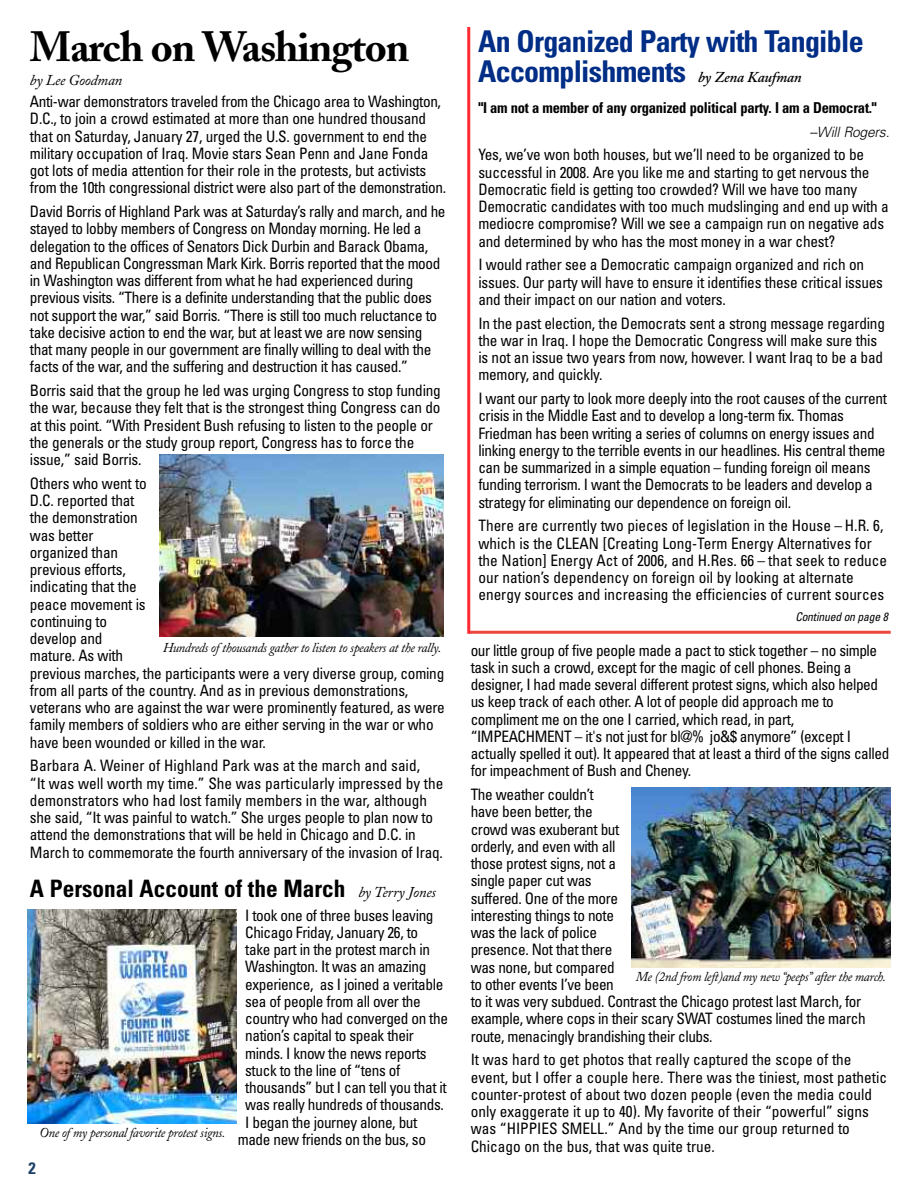
<style>
.page{position:relative;width:918px;height:1188px;background:#fff}
.page>*{position:absolute;margin:0;border:0;box-sizing:border-box;transform-origin:0 0}
.t1{font:700 42px "Adobe Caslon";letter-spacing:-.025em;color:#000}
.t2{font:700 condensed 30px/30px "Univers";letter-spacing:-.025em;color:#002d86}
.t3{font:700 condensed 24px "Univers";color:#000}
.t4{font:700 condensed 16.5px "Univers";color:#1c3f68}
.t5{font:condensed 15.75px/17.2px "Univers";letter-spacing:-.015em;color:#000}
.t6{font:700 condensed 15px "Univers";letter-spacing:-.015em;color:#000}
.t7{font:italic 15px "Adobe Caslon";letter-spacing:-.015em;color:#000}
.t8{font:italic 300 14.25px "Univers";letter-spacing:-.015em;color:#000}
.t9{font:italic 13.5px "Adobe Caslon";letter-spacing:-.025em;color:#000;scale:.95 1}
.t10{font:italic condensed 12px "Univers";letter-spacing:-.015em;color:#000}
.s1{font-family:"Adobe Caslon";font-weight:400;font-style:italic;font-stretch:normal;font-size:15px}
.s2{font-family:"Adobe Caslon";font-weight:600;font-style:italic;font-stretch:normal;font-size:15px;color:#000}
</style>
<div class="page">
<img style="left:28px;top:909px;width:208px;height:215px">
<img style="left:159px;top:455px;width:285px;height:182px">
<img style="left:631px;top:787px;width:260px;height:180px">
<hr style="left:469px;top:631px;width:422px;height:3px;background:#ec453e">
<hr style="left:467px;top:27px;width:3px;height:607px;background:#ff2932">
<h1 class="t1" style="left:30px;top:30px;width:381px">March on Washington</h1>
<p class="t7" style="left:30px;top:75px;width:94px">by Lee Goodman</p>
<p class="t5" style="left:30px;top:94px;width:418px">Anti-war demonstrators traveled from the Chicago area to Washington, D.C., to join a crowd estimated at more than one hundred thousand that on Saturday, January 27, urged the U.S. government to end the military occupation of Iraq. Movie stars Sean Penn and Jane Fonda got lots of media attention for their role in the protests, but activists from the 10th congressional district were also part of the demonstration.</p>
<p class="t5" style="left:30px;top:204px;width:417px">David Borris of Highland Park was at Saturday’s rally and march, and he stayed to lobby members of Congress on Monday morning. He led a delegation to the offices of Senators Dick Durbin and Barack Obama, and Republican Congressman Mark Kirk. Borris reported that the mood in Washington was different from what he had experienced during previous visits. “There is a definite understanding that the public does not support the war,” said Borris. “There is still too much reluctance to take decisive action to end the war, but at least we are now sensing that many people in our government are finally willing to deal with the facts of the war, and the suffering and destruction it has caused.”</p>
<p class="t5" style="left:30px;top:383px;width:413px">Borris said that the group he led was urging Congress to stop funding the war, because they felt that is the strongest thing Congress can do at this point. “With President Bush refusing to listen to the people or the generals or the study group report, Congress has to force the issue,” said Borris.</p>
<p class="t5" style="left:30px;top:476px;width:417px">Others who went to<br>D.C. reported that<br>the demonstration<br>was better<br>organized than<br>previous efforts,<br>indicating that the<br>peace movement is<br>continuing to<br>develop and<br>mature. As with<br>previous marches, the participants were a very diverse group, coming from all parts of the country. And as in previous demonstrations, veterans who are against the war were prominently featured, as were family members of soldiers who are either serving in the war or who have been wounded or killed in the war.</p>
<p class="t5" style="left:30px;top:758px;width:415px">Barbara A. Weiner of Highland Park was at the march and said,<br>“It was well worth my time.” She was particularly impressed by the demonstrators who had lost family members in the war, although she said, “It was painful to watch.” She urges people to plan now to attend the demonstrations that will be held in Chicago and D.C. in March to commemorate the fourth anniversary of the invasion of Iraq.</p>
<h3 class="t3" style="left:30px;top:879px;width:407px">A Personal Account of the March <span class="s1">by Terry Jones</span></h3>
<p class="t5" style="left:245px;top:908px;width:190px">I took one of three buses leaving</p>
<p class="t5" style="left:245px;top:925px;width:174px">Chicago Friday, January 26, to</p>
<p class="t5" style="left:245px;top:942px;width:186px">take part in the protest march in</p>
<p class="t5" style="left:245px;top:959px;width:183px">Washington. It was an amazing</p>
<p class="t5" style="left:245px;top:977px;width:200px">experience, as I joined a veritable</p>
<p class="t5" style="left:245px;top:994px;width:177px">sea of people from all over the</p>
<p class="t5" style="left:245px;top:1011px;width:204px">country who had converged on the</p>
<p class="t5" style="left:245px;top:1028px;width:170px">nation’s capital to speak their</p>
<p class="t5" style="left:245px;top:1046px;width:183px">minds. I know the news reports</p>
<p class="t5" style="left:245px;top:1063px;width:157px">stuck to the line of “tens of</p>
<p class="t5" style="left:245px;top:1080px;width:203px">thousands” but I can tell you that it</p>
<p class="t5" style="left:245px;top:1097px;width:200px">was really hundreds of thousands.</p>
<p class="t5" style="left:245px;top:1115px;width:174px">I began the journey alone, but</p>
<p class="t5" style="left:238px;top:1132px;width:190px">made new friends on the bus, so</p>
<p class="t9" style="left:163px;top:643px;width:294px">Hundreds of thousands gather to listen to speakers at the rally.</p>
<p class="t9" style="left:40px;top:1128px;width:197px">One of my personal favorite protest signs.</p>
<p class="t4" style="left:28px;top:1162px;width:9px">2</p>
<h2 class="t2" style="left:478px;top:28px;width:387px">An Organized Party with Tangible<br>Accomplishments <span class="s2">by Zena Kaufman</span></h2>
<p class="t6" style="left:478px;top:102px;width:400px">"I am not a member of any organized political party. I am a Democrat."</p>
<p class="t8" style="left:810px;top:126px;width:81px">--Will Rogers.</p>
<p class="t5" style="left:478px;top:148px;width:412px">Yes, we’ve won both houses, but we’ll need to be organized to be successful in 2008. Are you like me and starting to get nervous the Democratic field is getting too crowded? Will we have too many Democratic candidates with too much mudslinging and end up with a mediocre compromise? Will we see a campaign run on negative ads and determined by who has the most money in a war chest?</p>
<p class="t5" style="left:478px;top:258px;width:406px">I would rather see a Democratic campaign organized and rich on issues. Our party will have to ensure it identifies these critical issues and their impact on our nation and voters.</p>
<p class="t5" style="left:478px;top:316px;width:408px">In the past election, the Democrats sent a strong message regarding the war in Iraq. I hope the Democratic Congress will make sure this is not an issue two years from now, however. I want Iraq to be a bad memory, and quickly.</p>
<p class="t5" style="left:478px;top:391px;width:410px">I want our party to look more deeply into the root causes of the current crisis in the Middle East and to develop a long-term fix. Thomas Friedman has been writing a series of columns on energy issues and linking energy to the terrible events in our headlines. His central theme can be summarized in a simple equation – funding foreign oil means funding terrorism. I want the Democrats to be leaders and develop a strategy for eliminating our dependence on foreign oil.</p>
<p class="t5" style="left:478px;top:518px;width:410px">There are currently two pieces of legislation in the House – H.R. 6, which is the CLEAN [Creating Long-Term Energy Alternatives for the Nation] Energy Act of 2006, and H.Res. 66 – that seek to reduce our nation’s dependency on foreign oil by looking at alternate energy sources and increasing the efficiencies of current sources</p>
<p class="t10" style="left:795px;top:612px;width:94px">Continued on page 8</p>
<p class="t5" style="left:471px;top:643px;width:420px">our little group of five people made a pact to stick together – no simple task in such a crowd, except for the magic of cell phones. Being a designer, I had made several different protest signs, which also helped us keep track of each other. A lot of people did approach me to compliment me on the one I carried, which read, in part, “IMPEACHMENT – it's not just for bl@% jo&amp;$ anymore” (except I actually spelled it out). It appeared that at least a third of the signs called for impeachment of Bush and Cheney.</p>
<p class="t5" style="left:471px;top:787px;width:397px">The weather couldn’t<br>have been better, the<br>crowd was exuberant but<br>orderly, and even with all<br>those protest signs, not a<br>single paper cut was<br>suffered. One of the more<br>interesting things to note<br>was the lack of police<br>presence. Not that there<br>was none, but compared<br>to other events I’ve been<br>to it was very subdued. Contrast the Chicago protest last March, for example, where cops in their scary SWAT costumes lined the march route, menacingly brandishing their clubs.</p>
<p class="t5" style="left:471px;top:1052px;width:418px">It was hard to get photos that really captured the scope of the event, but I offer a couple here. There was the tiniest, most pathetic counter-protest of about two dozen people (even the media could only exaggerate it up to 40). My favorite of their “powerful” signs was “HIPPIES SMELL.” And by the time our group returned to Chicago on the bus, that was quite true.</p>
<p class="t9" style="left:636px;top:972px;width:265px">Me (2nd from left)and my new “peeps” after the march.</p>
</div>
